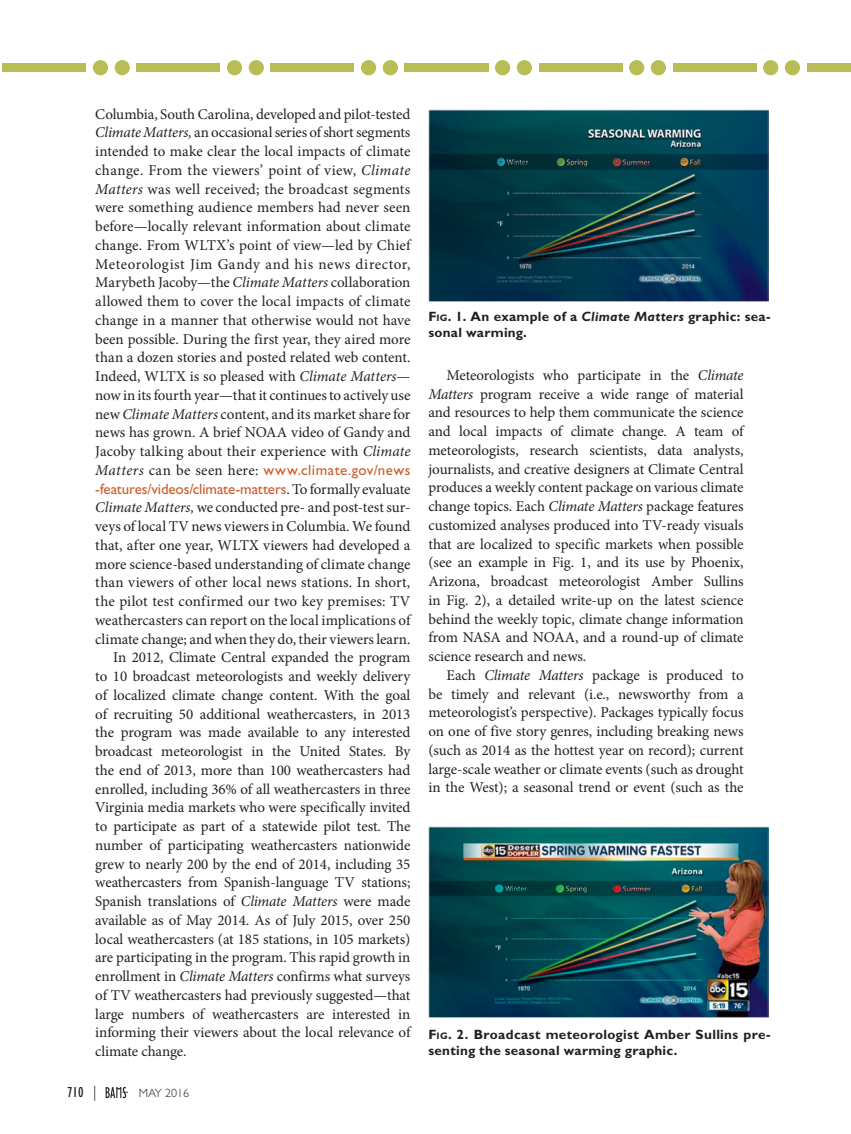
<style>
.page{position:relative;width:851px;height:1134px;background:#fff}
.page>*{position:absolute;margin:0;border:0;box-sizing:border-box;transform-origin:0 0}
.Abstract{font:15px/18.8px "Minion Pro";letter-spacing:-.01em;color:#231f20;text-align:justify}
.AA_Body_Text{font:15px/18.8px "Minion Pro";letter-spacing:-.005em;color:#231f20;text-align:justify}
.t1{font:condensed 15px "Gill Sans Std";color:#231f20}
.AA_Caption__fig_tabl{font:700 13.5px/16.5px "Gill Sans Std";letter-spacing:.025em;color:#231f20}
.t2{font:300 12px "Gill Sans Std";color:#231f20}
.s1{font-style:italic}
.s2{font-family:"Gill Sans Std";color:#ce5e2c}
.s3{font-weight:300;font-stretch:normal}
.s4{font-size:9.45px}
</style>
<div class="page">
<div style="left:0;top:63px;width:850px;height:9px;background:#b8be55"></div>
<div style="left:756px;top:62px;width:50px;height:12px;background:#fff"></div>
<div style="left:763px;top:60px;width:15px;height:15px;background:#b8be55;border-radius:50%"></div>
<div style="left:784px;top:60px;width:16px;height:15px;background:#b8be55;border-radius:50%"></div>
<svg style="left:0;top:63px;width:2px;height:9px"></svg>
<div style="left:86px;top:62px;width:50px;height:12px;background:#fff"></div>
<div style="left:93px;top:60px;width:15px;height:15px;background:#b8be55;border-radius:50%"></div>
<div style="left:115px;top:60px;width:15px;height:15px;background:#b8be55;border-radius:50%"></div>
<div style="left:220px;top:62px;width:50px;height:12px;background:#fff"></div>
<div style="left:227px;top:60px;width:15px;height:15px;background:#b8be55;border-radius:50%"></div>
<div style="left:249px;top:60px;width:15px;height:15px;background:#b8be55;border-radius:50%"></div>
<div style="left:354px;top:62px;width:50px;height:12px;background:#fff"></div>
<div style="left:361px;top:60px;width:15px;height:15px;background:#b8be55;border-radius:50%"></div>
<div style="left:383px;top:60px;width:15px;height:15px;background:#b8be55;border-radius:50%"></div>
<div style="left:488px;top:62px;width:50px;height:12px;background:#fff"></div>
<div style="left:495px;top:60px;width:15px;height:15px;background:#b8be55;border-radius:50%"></div>
<div style="left:516px;top:60px;width:16px;height:15px;background:#b8be55;border-radius:50%"></div>
<div style="left:622px;top:62px;width:50px;height:12px;background:#fff"></div>
<div style="left:629px;top:60px;width:15px;height:15px;background:#b8be55;border-radius:50%"></div>
<div style="left:650px;top:60px;width:16px;height:15px;background:#b8be55;border-radius:50%"></div>
<svg style="left:105px;top:1087px;width:24px;height:12px"></svg>
<svg style="left:106px;top:1087px;width:22px;height:11px"></svg>
<img style="left:428px;top:109px;width:340px;height:192px">
<img style="left:428px;top:827px;width:340px;height:191px">
<p class="AA_Body_Text" style="left:95px;top:104px;width:317px">Columbia, South Carolina, developed and pilot-tested <span class="s1">Climate Matters,</span> an occasional series of short segments intended to make clear the local impacts of climate change. From the viewers’ point of view, <span class="s1">Climate Matters</span> was well received; the broadcast segments were something audience members had never seen before—locally relevant information about climate change. From WLTX’s point of view—led by Chief Meteorologist Jim Gandy and his news director, Marybeth Jacoby—the <span class="s1">Climate Matters</span> collaboration allowed them to cover the local impacts of climate change in a manner that otherwise would not have been possible. During the first year, they aired more than a dozen stories and posted related web content.<br>Indeed, WLTX is so pleased with <span class="s1">Climate Matters</span>— now in its fourth year—that it continues to actively use new <span class="s1">Climate Matters</span> content, and its market share for news has grown. A brief NOAA video of Gandy and Jacoby talking about their experience with <span class="s1">Climate Matters</span> can be seen here: <span class="s2">www.climate.gov/news -features/videos/climate-matters</span>. To formally evaluate <span class="s1">Climate Matters,</span> we conducted pre- and post-test sur&shy;veys of local TV news viewers in Columbia. We found that, after one year, WLTX viewers had developed a more science-based understanding of climate change than viewers of other local news stations. In short, the pilot test confirmed our two key premises: TV weathercasters can report on the local implications of climate change; and when they do, their viewers learn.</p>
<p class="Abstract" style="left:95px;top:648px;width:317px;text-indent:18px">In 2012, Climate Central expanded the program to 10 broadcast meteorologists and weekly delivery of localized climate change content. With the goal of recruiting 50 additional weathercasters, in 2013 the program was made available to any interested broadcast meteorologist in the United States. By the end of 2013, more than 100 weathercasters had enrolled, including 36% of all weathercasters in three Virginia media markets who were specifically invited to participate as part of a statewide pilot test. The number of participating weathercasters nationwide grew to nearly 200 by the end of 2014, including 35 weathercasters from Spanish-language TV stations; Spanish translations of <span class="s1">Climate Matters</span> were made available as of May 2014. As of July 2015, over 250 local weathercasters (at 185 stations, in 105 markets) are participating in the program. This rapid growth in enrollment in <span class="s1">Climate Matters</span> confirms what surveys of TV weathercasters had previously suggested—that large numbers of weathercasters are interested in informing their viewers about the local relevance of climate change.</p>
<p class="t1" style="left:67px;top:1084px;width:31px">710 <span class="s3">|</span></p>
<p class="t2" style="left:139px;top:1086px;width:52px">MAY 2016</p>
<p class="AA_Caption__fig_tabl" style="left:428px;top:308px;width:344px">F<span class="s4">ig</span>. 1. An example of a <span class="s1">Climate Matters</span> graphic: sea&shy;sonal warming.</p>
<p class="Abstract" style="left:428px;top:366px;width:317px;text-indent:18px">Meteorologists who participate in the <span class="s1">Climate Matters</span> program receive a wide range of material and resources to help them communicate the science and local impacts of climate change. A team of meteorologists, research scientists, data analysts, journalists, and creative designers at Climate Central produces a weekly content package on various climate change topics. Each <span class="s1">Climate Matters</span> package features customized analyses produced into TV-ready visuals that are localized to specific markets when possible (see an example in Fig. 1, and its use by Phoenix, Arizona, broadcast meteorologist Amber Sullins in Fig. 2), a detailed write-up on the latest science behind the weekly topic, climate change information from NASA and NOAA, and a round-up of climate science research and news.</p>
<p class="Abstract" style="left:428px;top:666px;width:317px;text-indent:18px">Each <span class="s1">Climate Matters</span> package is produced to be timely and relevant (i.e., newsworthy from a meteorologist’s perspective). Packages typically focus on one of five story genres, including breaking news (such as 2014 as the hottest year on record); current large-scale weather or climate events (such as drought in the West); a seasonal trend or event (such as the</p>
<p class="AA_Caption__fig_tabl" style="left:428px;top:1026px;width:344px">F<span class="s4">ig</span>. 2. Broadcast meteorologist Amber Sullins pre&shy;senting the seasonal warming graphic.</p>
</div>
